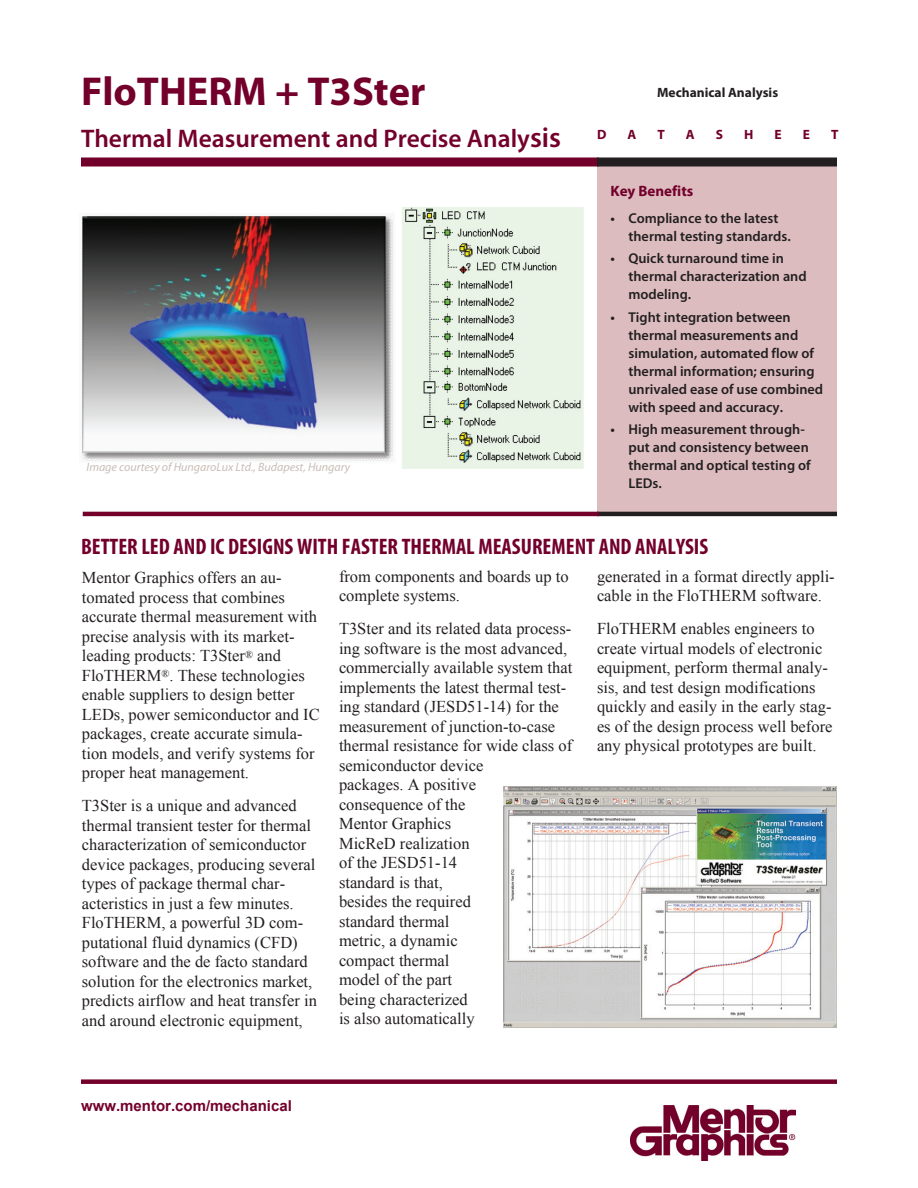
<style>
.page{position:relative;width:918px;height:1188px;background:#fff}
.page>*{position:absolute;margin:0;border:0;box-sizing:border-box;transform-origin:0 0}
.head__main{font:700 40.5px "Myriad Pro";color:#73002b}
.head__main-2{font:600 25.5px "Myriad Pro";color:#73002b}
.body__heading{font:700 condensed 22.5px "Myriad Pro";color:#73002b}
.body__text{font:16.5px/19.5px "Times New Roman";color:#231f20}
.call_to_action{font:700 15px "Arial";color:#73002b}
.bullets__head{font:700 15px "Myriad Pro";color:#73002b}
.bullets{font:600 14.25px/18px "Myriad Pro";color:#231f20}
.head__category{font:700 13.5px "Myriad Pro";color:#231f20}
.head__DATASHEET{font:700 13.5px "Myriad Pro";color:#73002b}
.t1{font:italic 12px "Myriad Pro";color:#c8bdb5}
.s1{font-size:28.5px}
</style>
<div class="page">
<div style="left:597px;top:162px;width:240px;height:352px;background:#dcbcbf"></div>
<div style="left:81px;top:1079px;width:756px;height:5px;background:#73002b"></div>
<div style="left:81px;top:158px;width:518px;height:8px;background:#73002b"></div>
<div style="left:597px;top:158px;width:240px;height:8px;background:#231f20"></div>
<img style="left:630px;top:1106px;width:165px;height:54px">
<hr style="left:597px;top:512px;width:240px;height:4px;background:#231f20">
<hr style="left:83px;top:512px;width:516px;height:4px;background:#73002b">
<img style="left:82px;top:207px;width:502px;height:261px">
<img style="left:504px;top:787px;width:333px;height:240px">
<p class="head__main" style="left:81px;top:65px;width:346px">FloTHERM + T3Ster</p>
<p class="head__category" style="left:657px;top:84px;width:123px">Mechanical Analysis</p>
<p class="head__main-2" style="left:81px;top:122px;width:482px">Thermal Measurement and Precise Analy<span class="s1">sis</span></p>
<p class="head__DATASHEET" style="left:597px;top:126px;width:11px">D</p>
<p class="head__DATASHEET" style="left:627px;top:126px;width:10px">A</p>
<p class="head__DATASHEET" style="left:657px;top:126px;width:9px">T</p>
<p class="head__DATASHEET" style="left:686px;top:126px;width:10px">A</p>
<p class="head__DATASHEET" style="left:716px;top:126px;width:9px">S</p>
<p class="head__DATASHEET" style="left:744px;top:126px;width:11px">H</p>
<p class="head__DATASHEET" style="left:775px;top:126px;width:9px">E</p>
<p class="head__DATASHEET" style="left:803px;top:126px;width:9px">E</p>
<p class="head__DATASHEET" style="left:831px;top:126px;width:9px">T</p>
<p class="t1" style="left:87px;top:459px;width:265px">Image courtesy of HungaroLux Ltd., Budapest, Hungary</p>
<p class="bullets__head" style="left:610px;top:181px;width:84px">Key Benefits</p>
<p class="bullets" style="left:628px;top:209px;width:164px;text-indent:-18px">• Compliance to the latest thermal testing standards.</p>
<p class="bullets" style="left:628px;top:249px;width:180px;text-indent:-18px">• Quick turnaround time in thermal characterization and modeling.</p>
<p class="bullets" style="left:628px;top:308px;width:196px;text-indent:-18px">• Tight integration between thermal measurements and simulation, automated flow of thermal information; ensuring unrivaled ease of use combined with speed and accuracy.</p>
<p class="bullets" style="left:628px;top:420px;width:184px;text-indent:-18px">• High measurement through&shy;put and consistency between thermal and optical testing of<br>LEDs.</p>
<p class="body__heading" style="left:81px;top:533px;width:629px">BETTER LED AND IC DESIGNS WITH FASTER THERMAL MEASUREMENT AND ANALYSIS</p>
<p class="body__text" style="left:597px;top:566px;width:239px">generated in a format directly appli&shy;cable in the FloTHERM software.</p>
<p class="body__text" style="left:597px;top:619px;width:237px">FloTHERM enables engineers to create virtual models of electronic equipment, perform thermal analy&shy;sis, and test design modifications quickly and easily in the early stag&shy;es of the design process well before any physical prototypes are built.</p>
<p class="body__text" style="left:339px;top:566px;width:231px">from components and boards up to complete systems.</p>
<p class="body__text" style="left:339px;top:619px;width:235px">T3Ster and its related data process&shy;ing software is the most advanced, commercially available system that implements the latest thermal test&shy;ing standard (JESD51-14) for the measurement of junction-to-case thermal resistance for wide class of semiconductor device<br>packages. A positive<br>consequence of the<br>Mentor Graphics<br>MicReD realization<br>of the JESD51-14<br>standard is that,<br>besides the required<br>standard thermal<br>metric, a dynamic<br>compact thermal<br>model of the part<br>being characterized<br>is also automatically</p>
<p class="body__text" style="left:82px;top:568px;width:239px">Mentor Graphics offers an au&shy;tomated process that combines accurate thermal measurement with precise analysis with its market&shy;leading products: T3Ster<sup>®</sup> and<br>FloTHERM<sup>®</sup>. These technologies enable suppliers to design better<br>LEDs, power semiconductor and IC packages, create accurate simula&shy;tion models, and verify systems for proper heat management.</p>
<p class="body__text" style="left:82px;top:796px;width:237px">T3Ster is a unique and advanced thermal transient tester for thermal characterization of semiconductor device packages, producing several types of package thermal char&shy;acteristics in just a few minutes.<br>FloTHERM, a powerful 3D com&shy;putational fluid dynamics (CFD) software and the de facto standard solution for the electronics market, predicts airflow and heat transfer in and around electronic equipment,</p>
<p class="call_to_action" style="left:81px;top:1096px;width:212px">www.mentor.com/mechanical</p>
</div>
